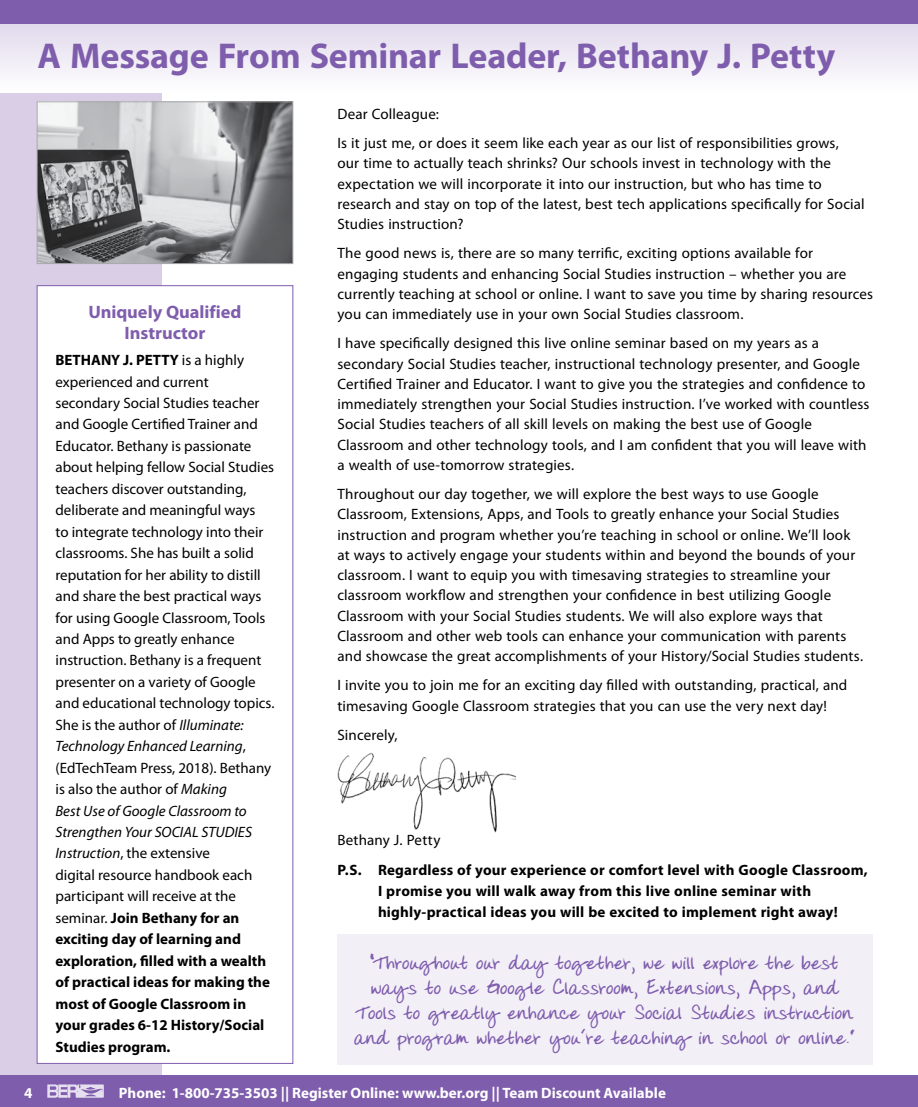
<style>
.page{position:relative;width:918px;height:1107px;background:#fff}
.page>*{position:absolute;margin:0;border:0;box-sizing:border-box;transform-origin:0 0}
.t1{font:700 36px "Myriad Pro";letter-spacing:-.005em;color:#7f5dad}
.t2{font:700 21px/25.2px "Donnys Hand";letter-spacing:.005em;color:#7f5dad;text-align:center}
.t3{font:700 18px/21.6px "Myriad Pro";letter-spacing:-.005em;color:#7f5dad;text-align:center}
.t4{font:15px/21.5px "Myriad Pro";letter-spacing:.01em;color:#000}
.t5{font:700 15px/21px "Myriad Pro";letter-spacing:.015em;color:#000}
.t6{font:700 15px "Myriad Pro";color:#fff}
.s1{font-weight:700}
.s2{font-style:italic}
</style>
<div class="page">
<div style="left:0;top:0;width:162px;height:1107px;background:#d9cee6"></div>
<div style="left:0;top:1076px;width:918px;height:31px;background:#7f5dad"></div>
<svg style="left:47px;top:1084px;width:57px;height:14px"></svg>
<svg style="left:0;top:24px;width:918px;height:68px"></svg>
<div style="left:0;top:0;width:918px;height:24px;background:#7f5dad"></div>
<img style="left:338px;top:753px;width:178px;height:79px">
<div style="left:37px;top:286px;width:256px;height:777px;background:#fff"></div>
<div style="left:338px;top:934px;width:535px;height:131px;background:#f2eff7"></div>
<img style="left:39px;top:103px;width:252px;height:159px">
<div style="left:37px;top:101px;width:256px;height:163px;border:1px solid #a7a9ac"></div>
<h1 class="t1" style="left:38px;top:32px;width:799px">A Message From Seminar Leader, Bethany J. Petty</h1>
<p class="t3" style="left:88px;top:300px;width:155px">Uniquely Qualified<br>Instructor</p>
<p class="t4" style="left:56px;top:349px;width:221px"><span class="s1">BETHANY J. PETTY</span> is a highly experienced and current secondary Social Studies teacher and Google Certified Trainer and<br>Educator. Bethany is passionate about helping fellow Social Studies teachers discover outstanding, deliberate and meaningful ways<br>to integrate technology into their classrooms. She has built a solid reputation for her ability to distill and share the best practical ways for using Google Classroom, Tools and Apps to greatly enhance instruction. Bethany is a frequent presenter on a variety of Google and educational technology topics.<br>She is the author of <span class="s2">Illuminate:<br>Technology Enhanced Learning</span>, (EdTechTeam Press, 2018). Bethany is also the author of <span class="s2">Making<br>Best Use of Google Classroom to<br>Strengthen Your SOCIAL STUDIES<br>Instruction</span>, the extensive<br>digital resource handbook each participant will receive at the seminar. <span class="s1">Join Bethany for an exciting day of learning and exploration, filled with a wealth of practical ideas for making the most of Google Classroom in your grades 6-12 History/Social<br>Studies program.</span></p>
<p class="t4" style="left:338px;top:99px;width:503px;line-height:29.2px">Dear Colleague:<br>Is it just me, or does it seem like each year as our list of responsibilities grows,</p>
<p class="t4" style="left:338px;top:153px;width:529px;line-height:20.2px">our time to actually teach shrinks? Our schools invest in technology with the expectation we will incorporate it into our instruction, but who has time to research and stay on top of the latest, best tech applications specifically for Social Studies instruction?</p>
<p class="t4" style="left:338px;top:243px;width:537px;line-height:20.2px">The good news is, there are so many terrific, exciting options available for engaging students and enhancing Social Studies instruction – whether you are currently teaching at school or online. I want to save you time by sharing resources you can immediately use in your own Social Studies classroom.</p>
<p class="t4" style="left:338px;top:333px;width:533px;line-height:20.2px">I have specifically designed this live online seminar based on my years as a secondary Social Studies teacher, instructional technology presenter, and Google Certified Trainer and Educator. I want to give you the strategies and confidence to immediately strengthen your Social Studies instruction. I’ve worked with countless Social Studies teachers of all skill levels on making the best use of Google Classroom and other technology tools, and I am confident that you will leave with a wealth of use-tomorrow strategies.</p>
<p class="t4" style="left:338px;top:484px;width:527px;line-height:20.2px">Throughout our day together, we will explore the best ways to use Google Classroom, Extensions, Apps, and Tools to greatly enhance your Social Studies instruction and program whether you’re teaching in school or online. We’ll look at ways to actively engage your students within and beyond the bounds of your classroom. I want to equip you with timesaving strategies to streamline your classroom workflow and strengthen your confidence in best utilizing Google Classroom with your Social Studies students. We will also explore ways that Classroom and other web tools can enhance your communication with parents and showcase the great accomplishments of your History/Social Studies students.</p>
<p class="t4" style="left:338px;top:675px;width:511px;line-height:20.2px">I invite you to join me for an exciting day filled with outstanding, practical, and timesaving Google Classroom strategies that you can use the very next day!</p>
<p class="t4" style="left:338px;top:724px;width:62px">Sincerely,</p>
<p class="t4" style="left:338px;top:829px;width:104px">Bethany J. Petty</p>
<p class="t5" style="left:378px;top:859px;width:491px;text-indent:-40px">P.S. Regardless of your experience or comfort level with Google Classroom,<br>I promise you will walk away from this live online seminar with highly-practical ideas you will be excited to implement right away!</p>
<h2 class="t2" style="left:354px;top:951px;width:503px">“Throughout our day together, we will explore the best ways to use Google Classroom, Extensions, Apps, and Tools to greatly enhance your Social Studies instruction and program whether you’re teaching in school or online.”</h2>
<p class="t6" style="left:24px;top:1083px;width:10px">4</p>
<p class="t6" style="left:119px;top:1083px;width:549px">Phone: 1-800-735-3503 || Register Online: www.ber.org || Team Discount Available</p>
</div>
